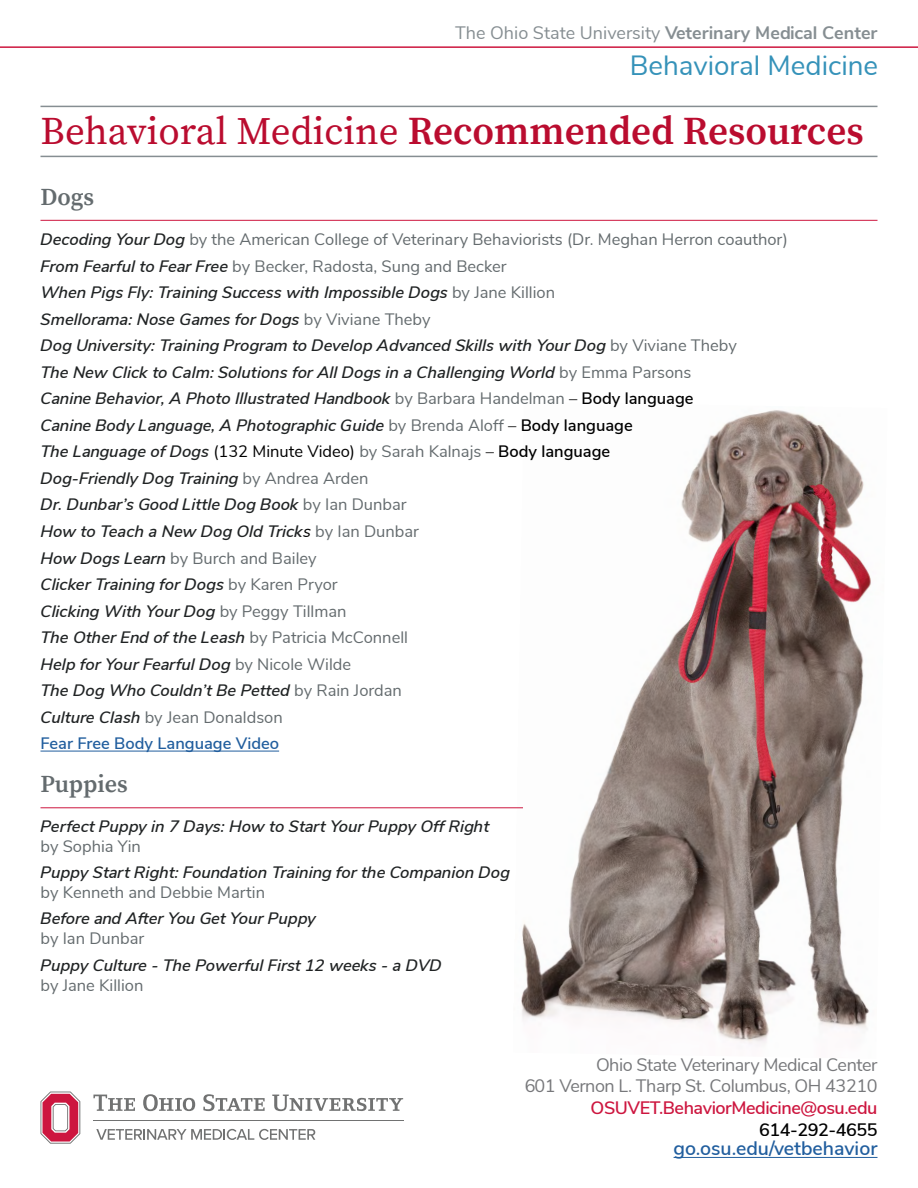
<style>
.page{position:relative;width:918px;height:1188px;background:#fff}
.page>*{position:absolute;margin:0;border:0;box-sizing:border-box;transform-origin:0 0}
.t1{font:600 39px "Buckeye Serif 2";color:#ba0c2f}
.t2{font:27.75px "Buckeye Sans 2";color:#3592b9}
.t3{font:600 24px "Buckeye Serif 2";color:#646b6e}
.t4{font:600 19.5px "Buckeye Sans 2";color:#215e9e}
.t5{font:18px/21.6px "Buckeye Sans 2";letter-spacing:-.025em;color:#77787b;text-align:right}
.t6{font:700 18px "Buckeye Sans 2";color:#868e92}
.t7{font:600 18px "Buckeye Sans 2";letter-spacing:-.025em;color:#cd163f}
.t8{font:600 18px "Buckeye Sans 2";letter-spacing:-.025em;color:#000}
.t9{font:italic 600 16.5px/26.5px "Buckeye Sans 2";color:#202324}
.t10{font:16.5px "Buckeye Sans 2";color:#646b6e}
.s1{font-weight:400}
.s2{font-weight:400;font-style:normal;color:#646b6e}
.s3{font-weight:400;font-style:normal;color:#000}
.s4{font-style:normal;color:#000}
.s5{font-weight:400;color:#000}
.s6{font-style:normal;color:#215e9e}
</style>
<div class="page">
<img style="left:513px;top:410px;width:358px;height:634px">
<svg style="left:41px;top:1092px;width:39px;height:52px"></svg>
<hr style="left:93px;top:1120px;width:311px;height:1px;background:#717272">
<svg style="left:93px;top:1095px;width:42px;height:16px"></svg>
<svg style="left:143px;top:1094px;width:52px;height:17px"></svg>
<svg style="left:203px;top:1094px;width:62px;height:17px"></svg>
<svg style="left:272px;top:1095px;width:131px;height:16px"></svg>
<svg style="left:96px;top:1129px;width:219px;height:11px"></svg>
<hr style="left:0;top:46px;width:918px;height:2px;background:#cd163f">
<hr style="left:40px;top:106px;width:838px;height:1px;background:#868e92">
<hr style="left:40px;top:156px;width:838px;height:1px;background:#868e92">
<hr style="left:40px;top:220px;width:838px;height:1px;background:#cd163f">
<hr style="left:40px;top:807px;width:483px;height:1px;background:#cd163f">
<hr style="left:674px;top:1157px;width:204px;height:1px;background:#215e9e">
<hr style="left:40px;top:751px;width:239px;height:1px;background:#215e9e">
<p class="t6" style="left:455px;top:22px;width:424px"><span class="s1">The Ohio State University</span> Veterinary Medical Center</p>
<h2 class="t2" style="left:630px;top:49px;width:250px">Behavioral Medicine</h2>
<h1 class="t1" style="left:40px;top:108px;width:825px"><span class="s1">Behavioral Medicine</span> Recommended Resources</h1>
<h3 class="t3" style="left:40px;top:183px;width:55px">Dogs</h3>
<p class="t9" style="left:40px;top:226px;width:749px">Decoding Your Dog <span class="s2">by the American College of Veterinary Behaviorists (Dr. Meghan Herron coauthor)<br></span>From Fearful to Fear Free <span class="s2">by Becker, Radosta, Sung and Becker<br></span>When Pigs Fly: Training Success with Impossible Dogs <span class="s2">by Jane Killion<br></span>Smellorama: Nose Games for Dogs <span class="s2">by Viviane Theby<br></span>Dog University: Training Program to Develop Advanced Skills with Your Dog <span class="s2">by Viviane Theby<br></span>The New Click to Calm: Solutions for All Dogs in a Challenging World <span class="s2">by Emma Parsons<br></span>Canine Behavior, A Photo Illustrated Handbook <span class="s2">by Barbara Handelman</span> <span class="s3">–</span> <span class="s4">Body language<br></span>Canine Body Language, A Photographic Guide <span class="s2">by Brenda Aloff</span> <span class="s3">–</span> <span class="s4">Body language<br></span>The Language of Dogs <span class="s3">(132 Minute Video)</span> <span class="s2">by Sarah Kalnajs</span> <span class="s3">–</span> <span class="s4">Body language<br></span>Dog-Friendly Dog Training <span class="s2">by Andrea Arden<br></span>Dr. Dunbar’s Good Little Dog Book <span class="s2">by Ian Dunbar<br></span>How to Teach a New Dog Old Trick<span class="s5">s</span> <span class="s2">by Ian Dunbar<br></span>How Dogs Learn <span class="s2">by Burch and Bailey<br></span>Clicker Training for Dogs <span class="s2">by Karen Pryor<br></span>Clicking With Your Dog <span class="s2">by Peggy Tillman<br></span>The Other End of the Leash <span class="s2">by Patricia McConnell<br></span>Help for Your Fearful Dog <span class="s2">by Nicole Wilde<br></span>The Dog Who Couldn’t Be Petted <span class="s2">by Rain Jordan<br></span>Culture Clash <span class="s2">by Jean Donaldson<br></span><span class="s6">Fear Free Body Language Video</span></p>
<h3 class="t3" style="left:40px;top:770px;width:89px">Puppies</h3>
<p class="t9" style="left:40px;top:813px;width:450px">Perfect Puppy in 7 Days: How to Start Your Puppy Off Right</p>
<p class="t10" style="left:40px;top:836px;width:102px">by Sophia Yin</p>
<p class="t9" style="left:40px;top:859px;width:471px">Puppy Start Right: Foundation Training for the Companion Dog</p>
<p class="t10" style="left:40px;top:882px;width:226px">by Kenneth and Debbie Martin</p>
<p class="t9" style="left:40px;top:905px;width:277px">Before and After You Get Your Puppy</p>
<p class="t10" style="left:40px;top:928px;width:105px">by Ian Dunbar</p>
<p class="t9" style="left:40px;top:952px;width:403px">Puppy Culture - The Powerful First 12 weeks - a DVD</p>
<p class="t10" style="left:40px;top:975px;width:104px">by Jane Killion</p>
<p class="t5" style="left:524px;top:1054px;width:355px">Ohio State Veterinary Medical Center<br>601 Vernon L. Tharp St. Columbus, OH 43210</p>
<p class="t7" style="left:591px;top:1097px;width:288px">OSUVET.BehaviorMedicine@osu.edu</p>
<p class="t8" style="left:759px;top:1118px;width:120px">614-292-4655</p>
<p class="t4" style="left:674px;top:1137px;width:205px">go.osu.edu/vetbehavior</p>
</div>
